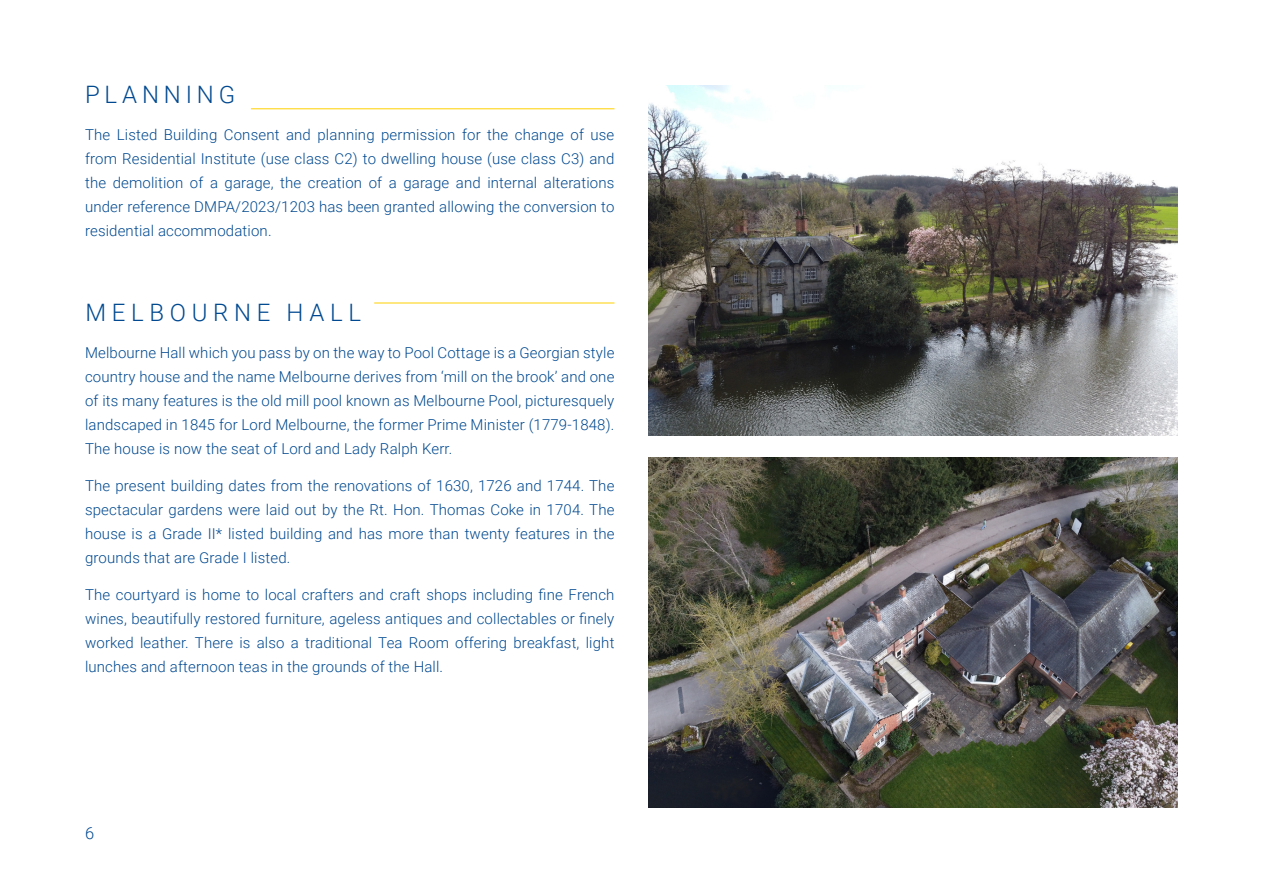
<style>
.page{position:relative;width:1263px;height:893px;background:#fff}
.page>*{position:absolute;margin:0;border:0;box-sizing:border-box;transform-origin:0 0}
.t1{font:300 24px "Roboto";letter-spacing:.235em;color:#014990}
.t2{font:300 24px "Roboto";letter-spacing:.2em;color:#014990}
.t3{font:300 16.5px "Roboto";color:#014990}
.t4{font:300 15px/24px "Roboto";letter-spacing:.01em;color:#014990;text-align:justify}
</style>
<div class="page">
<hr style="left:251px;top:108px;width:363px;height:1px;background:#ffd000">
<hr style="left:374px;top:303px;width:240px;height:1px;background:#ffd000">
<img style="left:648px;top:85px;width:530px;height:351px">
<img style="left:648px;top:457px;width:530px;height:351px">
<p class="t2" style="left:85px;top:78px;width:152px">PLANNING</p>
<p class="t4" style="left:85px;top:122px;width:531px">The Listed Building Consent and planning permission for the change of use from Residential Institute (use class C2) to dwelling house (use class C3) and the demolition of a garage, the creation of a garage and internal alterations under reference DMPA/2023/1203 has been granted allowing the conversion to residential accommodation.</p>
<p class="t1" style="left:85px;top:296px;width:277px">MELBOURNE HALL</p>
<p class="t4" style="left:85px;top:340px;width:531px">Melbourne Hall which you pass by on the way to Pool Cottage is a Georgian style country house and the name Melbourne derives from ‘mill on the brook’ and one of its many features is the old mill pool known as Melbourne Pool, picturesquely landscaped in 1845 for Lord Melbourne, the former Prime Minister (1779-1848).<br>The house is now the seat of Lord and Lady Ralph Kerr.</p>
<p class="t4" style="left:85px;top:473px;width:531px">The present building dates from the renovations of 1630, 1726 and 1744. The spectacular gardens were laid out by the Rt. Hon. Thomas Coke in 1704. The house is a Grade II* listed building and has more than twenty features in the grounds that are Grade I listed.</p>
<p class="t4" style="left:85px;top:582px;width:531px">The courtyard is home to local crafters and craft shops including fine French wines, beautifully restored furniture, ageless antiques and collectables or finely worked leather. There is also a traditional Tea Room offering breakfast, light lunches and afternoon teas in the grounds of the Hall.</p>
<p class="t3" style="left:85px;top:822px;width:11px">6</p>
</div>
